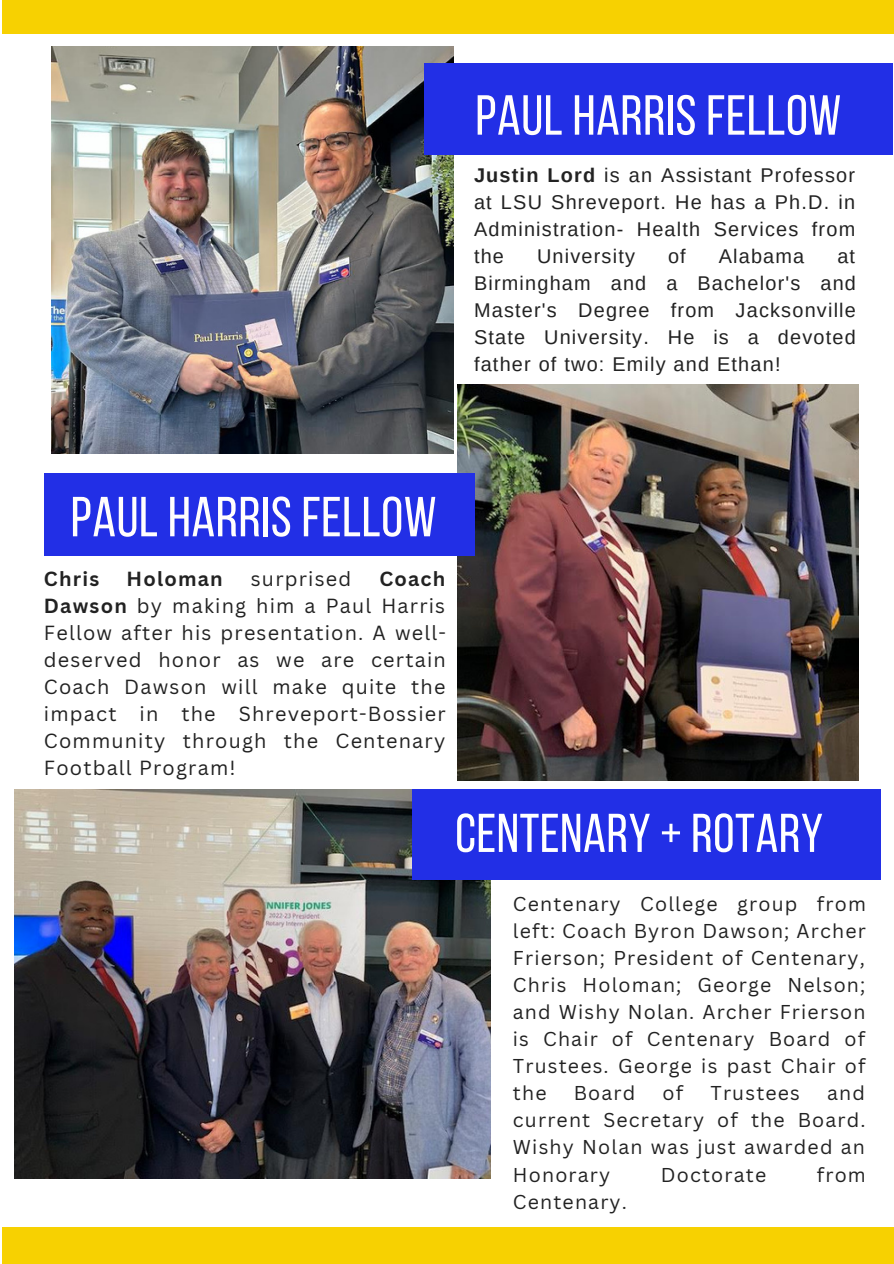
<style>
.page{position:relative;width:894px;height:1264px;background:#fff}
.page>*{position:absolute;margin:0;border:0;box-sizing:border-box;transform-origin:0 0}
.t1{font:56.25px "Bebas Neue";letter-spacing:.01em;color:#fffdfd}
.t2{font:54.45px "Bebas Neue";letter-spacing:.01em;color:#fff}
.t3{font:19.8px/27px "Arimo";letter-spacing:.06em;color:#222;text-align:justify}
.t4{font:19.8px/27px "Canva Sans";letter-spacing:.06em;color:#222;text-align:justify}
.t5{font:700 19.8px "Canva Sans";letter-spacing:.06em;color:#222}
.t6{font:19.5px/27px "Canva Sans";letter-spacing:.06em;color:#222;text-align:justify}
.s1{font-weight:700}
</style>
<div class="page">
<div style="left:3px;top:1227px;width:890px;height:36px;background:#f7d101"></div>
<div style="left:3px;top:0;width:890px;height:33px;background:#f7d101"></div>
<img style="left:52px;top:47px;width:401px;height:406px">
<img style="left:457px;top:384px;width:401px;height:396px">
<img style="left:14px;top:789px;width:476px;height:389px">
<div style="left:424px;top:64px;width:468px;height:90px;background:#222fe6"></div>
<div style="left:44px;top:473px;width:430px;height:82px;background:#222fe6"></div>
<div style="left:412px;top:789px;width:469px;height:90px;background:#222fe6"></div>
<h1 class="t1" style="left:475px;top:92px;width:367px">PAUL HARRIS FELLOW</h1>
<p class="t3" style="left:474px;top:161px;width:382px"><span class="s1">Justin Lord</span> is an Assistant Professor at LSU Shreveport. He has a Ph.D. in Administration- Health Services from the</p>
<p class="t3" style="left:537px;top:242px;width:99px">University</p>
<p class="t3" style="left:667px;top:242px;width:19px">of</p>
<p class="t3" style="left:718px;top:242px;width:87px">Alabama</p>
<p class="t3" style="left:474px;top:242px;width:383px;text-indent:363px">at Birmingham and a Bachelor's and Master's Degree from Jacksonville State University. He is a devoted father of two: Emily and Ethan!</p>
<h1 class="t1" style="left:71px;top:494px;width:367px">PAUL HARRIS FELLOW</h1>
<p class="t5" style="left:44px;top:564px;width:57px">Chris</p>
<p class="t5" style="left:126px;top:564px;width:98px">Holoman</p>
<p class="t4" style="left:251px;top:564px;width:102px">surprised</p>
<p class="t4" style="left:44px;top:564px;width:403px;text-indent:335px"><span class="s1">Coach Dawson</span> by making him a Paul Harris Fellow after his presentation. A well&shy;deserved honor as we are certain Coach Dawson will make quite the impact in the Shreveport-Bossier Community through the Centenary Football Program!</p>
<h2 class="t2" style="left:455px;top:811px;width:369px">CENTENARY + ROTARY</h2>
<p class="t6" style="left:512px;top:890px;width:354px">Centenary College group from left: Coach Byron Dawson; Archer Frierson; President of Centenary, Chris Holoman; George Nelson; and Wishy Nolan. Archer Frierson is Chair of Centenary Board of Trustees. George is past Chair of the</p>
<p class="t6" style="left:573px;top:1079px;width:63px">Board</p>
<p class="t6" style="left:662px;top:1079px;width:22px">of</p>
<p class="t6" style="left:710px;top:1079px;width:91px">Trustees</p>
<p class="t6" style="left:512px;top:1079px;width:354px;text-indent:314px">and current Secretary of the Board.<br>Wishy Nolan was just awarded an Honorary</p>
<p class="t6" style="left:660px;top:1160px;width:107px">Doctorate</p>
<p class="t6" style="left:816px;top:1160px;width:51px">from</p>
<p class="t6" style="left:512px;top:1187px;width:116px">Centenary.</p>
</div>
